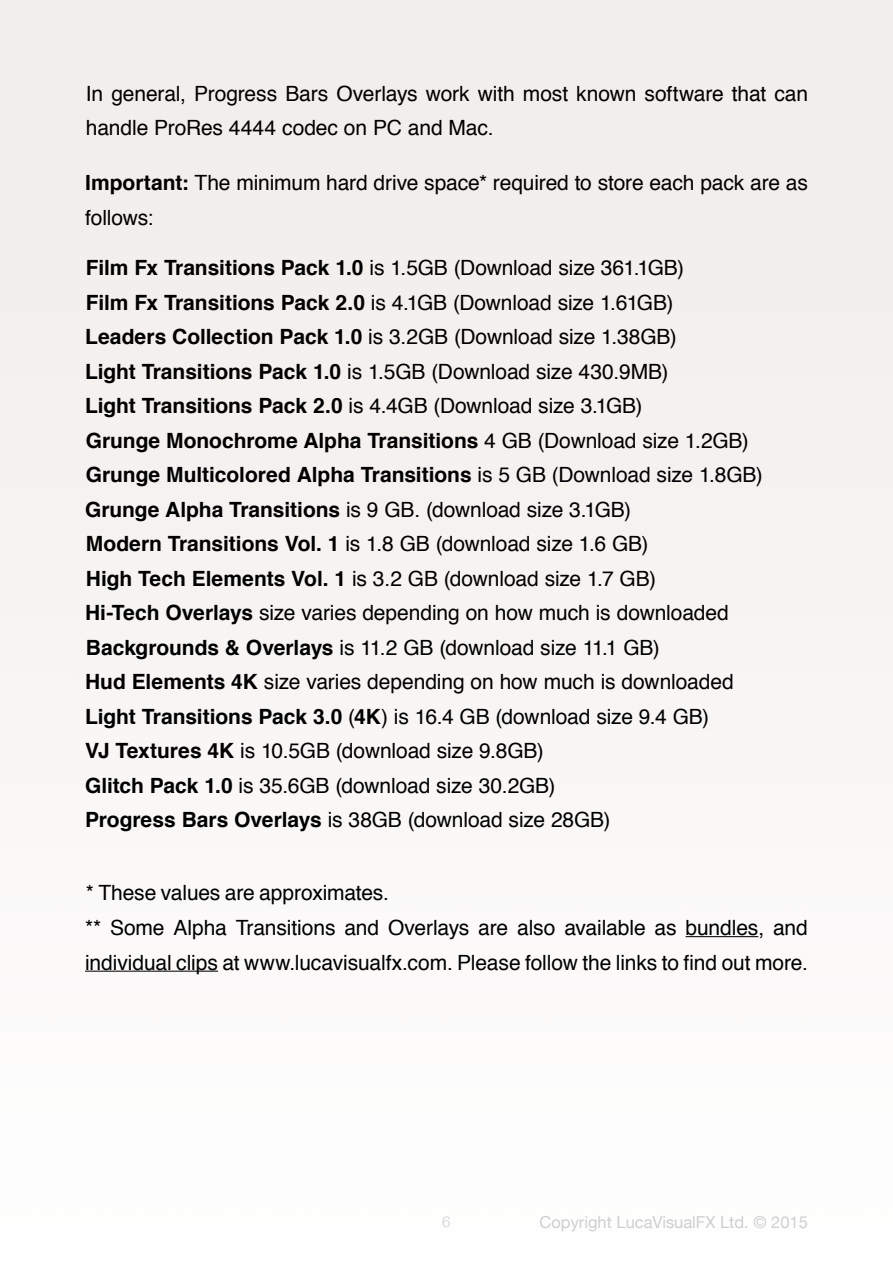
<style>
.page{position:relative;width:893px;height:1263px;background:#fff}
.page>*{position:absolute;margin:0;border:0;box-sizing:border-box;transform-origin:0 0}
.t1{font:21px/34.5px "Helvetica";letter-spacing:-.005em;color:#000}
.t2{font:16.5px "Helvetica Neue";color:#cecfd1}
.t3{font:300 15px "Helvetica Neue";color:#cecfd1}
.s1{font-weight:700}
</style>
<div class="page">
<hr style="left:686px;top:936px;width:72px;height:1px;background:#000">
<hr style="left:85px;top:971px;width:133px;height:1px;background:#000">
<p class="t1" style="left:86px;top:77px;width:724px">In general, Progress Bars Overlays work with most known software that can handle ProRes 4444 codec on PC and Mac.</p>
<p class="t1" style="left:85px;top:166px;width:724px"><span class="s1">Important:</span> The minimum hard drive space* required to store each pack are as follows:</p>
<p class="t1" style="left:86px;top:251px;width:600px"><span class="s1">Film Fx Transitions Pack 1.0</span> is 1.5GB (Download size 361.1GB)</p>
<p class="t1" style="left:85px;top:286px;width:679px"><span class="s1">Film Fx Transitions Pack 2.0</span> is 4.1GB (Download size 1.61GB)<br><span class="s1">Leaders Collection Pack 1.0</span> is 3.2GB (Download size 1.38GB)<br><span class="s1">Light Transitions Pack 1.0</span> is 1.5GB (Download size 430.9MB)<br><span class="s1">Light Transitions Pack 2.0</span> is 4.4GB (Download size 3.1GB)<br><span class="s1">Grunge Monochrome Alpha Transitions</span> 4 GB (Download size 1.2GB)<br><span class="s1">Grunge Multicolored Alpha Transitions</span> is 5 GB (Download size 1.8GB)<br><span class="s1">Grunge Alpha Transitions</span> is 9 GB. (download size 3.1GB)<br><span class="s1">Modern Transitions Vol. 1</span> is 1.8 GB (download size 1.6 GB)<br><span class="s1">High Tech Elements Vol. 1</span> is 3.2 GB (download size 1.7 GB)<br><span class="s1">Hi-Tech Overlays</span> size varies depending on how much is downloaded <span class="s1">Backgrounds &amp; Overlays</span> is 11.2 GB (download size 11.1 GB)<br><span class="s1">Hud Elements 4K</span> size varies depending on how much is downloaded <span class="s1">Light Transitions Pack 3.0</span> (<span class="s1">4K</span>) is 16.4 GB (download size 9.4 GB)<br><span class="s1">VJ Textures 4K</span> is 10.5GB (download size 9.8GB)<br><span class="s1">Glitch Pack 1.0</span> is 35.6GB (download size 30.2GB)<br><span class="s1">Progress Bars Overlays</span> is 38GB (download size 28GB)</p>
<p class="t1" style="left:85px;top:876px;width:724px">* These values are approximates.<br>** Some Alpha Transitions and Overlays are also available as bundles, and individual clips at www.lucavisualfx.com. Please follow the links to find out more.</p>
<p class="t3" style="left:442px;top:1210px;width:10px">6</p>
<p class="t2" style="left:539px;top:1210px;width:270px">Copyright LucaVisualFX Ltd. © 2015</p>
</div>
